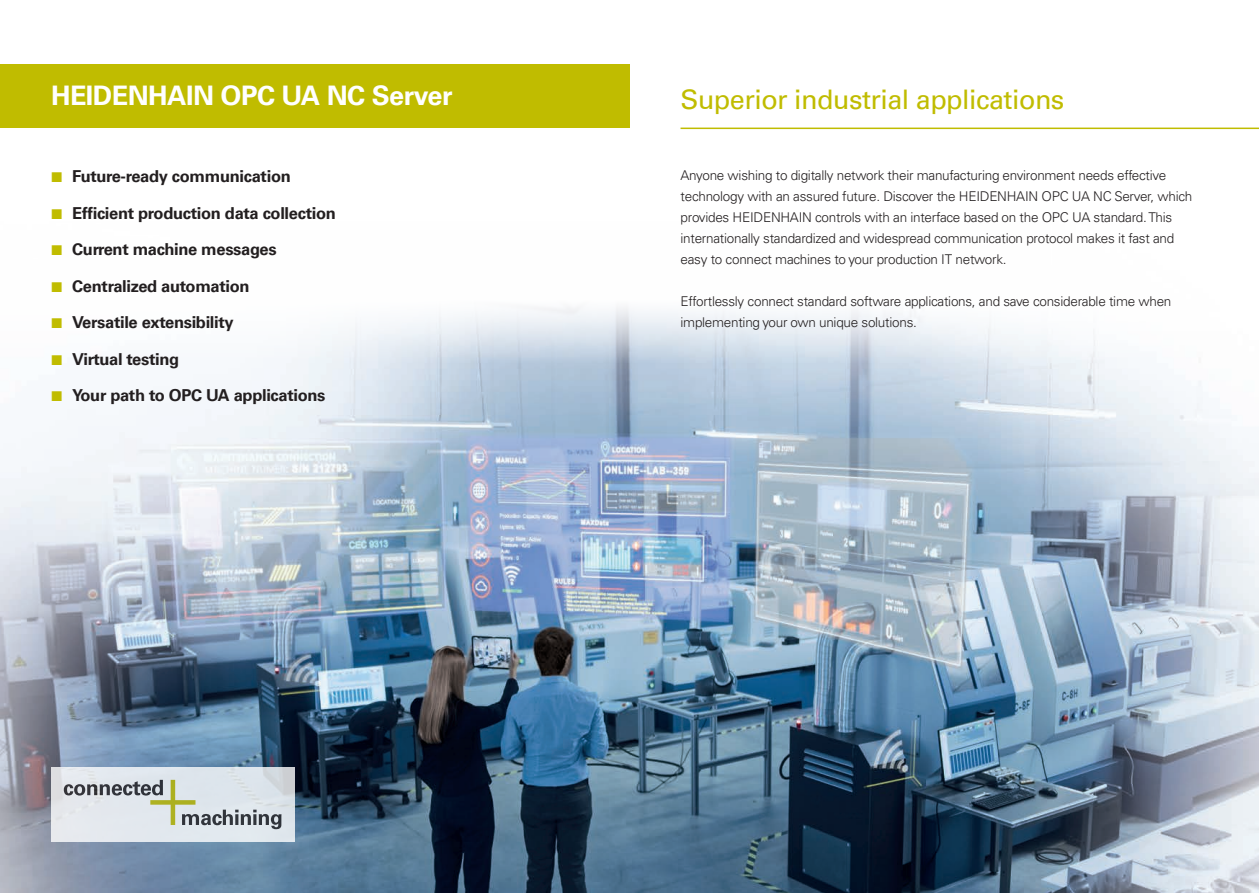
<style>
.page{position:relative;width:1259px;height:893px;background:#fff}
.page>*{position:absolute;margin:0;border:0;box-sizing:border-box;transform-origin:0 0}
.t1{font:27px "Univers LT Pro 55 Roman";letter-spacing:-.02em;color:#c0bc00}
.t2{font:700 27px "Univers LT Pro 65";letter-spacing:-.02em;color:#fff}
.t3{font:700 16.5px "Univers LT Pro 65";letter-spacing:-.02em;color:#231f20}
.t4{font:300 13.5px/21px "Univers LT Pro 45";letter-spacing:-.02em;color:#231f20}
</style>
<div class="page">
<img style="left:0;top:307px;width:1259px;height:586px">
<hr style="left:680px;top:128px;width:579px;height:1px;background:#c0bc00">
<svg style="left:51px;top:767px;width:243px;height:75px;background:#dfe5ea"></svg>
<svg style="left:64px;top:780px;width:217px;height:49px;background:#c8cece"></svg>
<div style="left:0;top:64px;width:629px;height:64px;background:#c0bc00"></div>
<svg style="left:52px;top:318px;width:10px;height:10px"></svg>
<svg style="left:52px;top:355px;width:10px;height:9px"></svg>
<svg style="left:52px;top:391px;width:10px;height:10px"></svg>
<h1 class="t2" style="left:51px;top:77px;width:403px">HEIDENHAIN OPC UA NC Server</h1>
<h1 class="t1" style="left:680px;top:81px;width:385px">Superior industrial applications</h1>
<p class="t3" style="left:72px;top:165px;width:220px">Future-ready communication</p>
<p class="t3" style="left:72px;top:201px;width:265px">Efficient production data collection</p>
<p class="t3" style="left:72px;top:238px;width:206px">Current machine messages</p>
<p class="t3" style="left:72px;top:274px;width:179px">Centralized automation</p>
<p class="t3" style="left:72px;top:311px;width:163px">Versatile extensibility</p>
<p class="t3" style="left:72px;top:347px;width:108px">Virtual testing</p>
<p class="t3" style="left:72px;top:384px;width:255px">Your path to OPC UA applications</p>
<p class="t4" style="left:680px;top:164px;width:513px">Anyone wishing to digitally network their manufacturing environment needs effective technology with an assured future. Discover the HEIDENHAIN OPC UA NC Server, which provides HEIDENHAIN controls with an interface based on the OPC UA standard. This internationally standardized and widespread communication protocol makes it fast and easy to connect machines to your production IT network.</p>
<p class="t4" style="left:680px;top:290px;width:492px">Effortlessly connect standard software applications, and save considerable time when implementing your own unique solutions.</p>
</div>
